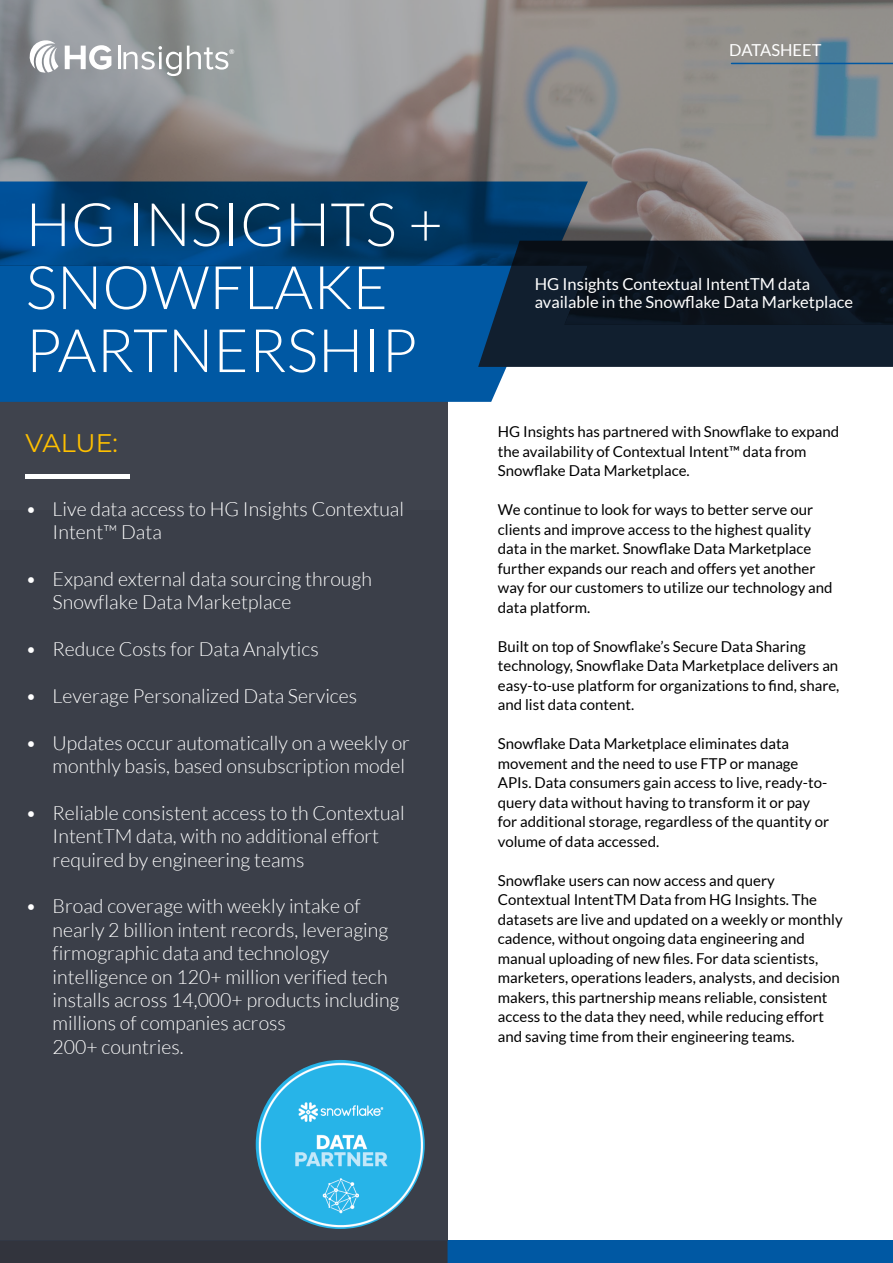
<style>
.page{position:relative;width:893px;height:1263px;background:#fff}
.page>*{position:absolute;margin:0;border:0;box-sizing:border-box;transform-origin:0 0}
.t1{font:300 60px/63px "Lato";color:#fff}
.t2{font:25.5px "Montserrat";letter-spacing:-.005em;color:#ffc000}
.t3{font:300 19.5px/23.4px "Lato";color:#fff}
.t4{font:16.5px/18px "Lato";color:#fff}
.t5{font:15px/19.5px "Lato";color:#000}
.t6{font:600 6.6px "Lato";color:#fff}
</style>
<div class="page">
<div style="left:0;top:1241px;width:893px;height:22px;background:#0058a3"></div>
<div style="left:0;top:394px;width:447px;height:847px;background:#353944"></div>
<div style="left:0;top:1241px;width:448px;height:22px;background:#32343d"></div>
<div style="left:0;top:325px;width:507px;height:77px;background:#0058a3"></div>
<div style="left:478px;top:325px;width:415px;height:42px;background:#111f2f"></div>
<img style="left:0;top:0;width:893px;height:325px">
<div style="left:26px;top:474px;width:104px;height:5px;background:#fff"></div>
<svg style="left:30px;top:40px;width:28px;height:33px"></svg>
<svg style="left:65px;top:45px;width:46px;height:25px"></svg>
<hr style="left:118px;top:46px;width:2px;height:23px;background:#fff">
<svg style="left:123px;top:46px;width:105px;height:30px"></svg>
<hr style="left:731px;top:63px;width:162px;height:1px;background:#0058a3">
<img style="left:256px;top:1060px;width:169px;height:169px;border-radius:85px">
<p class="t6" style="left:229px;top:48px;width:7px">®</p>
<p class="t4" style="left:729px;top:41px;width:94px">DATASHEET</p>
<h1 class="t1" style="left:26px;top:198px;width:419px">HG INSIGHTS +<br>SNOWFLAKE<br>PARTNERSHIP</h1>
<p class="t4" style="left:535px;top:275px;width:320px">HG Insights Contextual IntentTM data available in the Snowflake Data Marketplace</p>
<h2 class="t2" style="left:26px;top:428px;width:94px">VALUE:</h2>
<p class="t5" style="left:498px;top:422px;width:343px">HG Insights has partnered with Snowflake to expand the availability of Contextual Intent™ data from<br>Snowflake Data Marketplace.</p>
<p class="t5" style="left:498px;top:500px;width:336px">We continue to look for ways to better serve our clients and improve access to the highest quality data in the market. Snowflake Data Marketplace further expands our reach and offers yet another way for our customers to utilize our technology and data platform.</p>
<p class="t5" style="left:498px;top:637px;width:343px">Built on top of Snowflake’s Secure Data Sharing technology, Snowflake Data Marketplace delivers an easy-to-use platform for organizations to find, share, and list data content.</p>
<p class="t5" style="left:498px;top:734px;width:333px">Snowflake Data Marketplace eliminates data movement and the need to use FTP or manage APIs. Data consumers gain access to live, ready-to&shy;query data without having to transform it or pay for additional storage, regardless of the quantity or volume of data accessed.</p>
<p class="t5" style="left:498px;top:871px;width:346px">Snowflake users can now access and query Contextual IntentTM Data from HG Insights. The datasets are live and updated on a weekly or monthly cadence, without ongoing data engineering and manual uploading of new files. For data scientists, marketers, operations leaders, analysts, and decision makers, this partnership means reliable, consistent access to the data they need, while reducing effort and saving time from their engineering teams.</p>
<h3 class="t3" style="left:53px;top:498px;width:353px;text-indent:-27px">• Live data access to HG Insights Contextual<br>Intent™ Data</h3>
<h3 class="t3" style="left:53px;top:569px;width:321px;text-indent:-27px">• Expand external data sourcing through<br>Snowflake Data Marketplace</h3>
<h3 class="t3" style="left:26px;top:639px;width:295px">• Reduce Costs for Data Analytics</h3>
<h3 class="t3" style="left:26px;top:686px;width:333px">• Leverage Personalized Data Services</h3>
<h3 class="t3" style="left:26px;top:732px;width:386px;text-align:right">• Updates occur automatically on a weekly or monthly basis, based onsubscription model</h3>
<h3 class="t3" style="left:53px;top:803px;width:354px;text-indent:-27px">• Reliable consistent access to th Contextual<br>IntentTM data, with no additional effort required by engineering teams</h3>
<p class="t3" style="left:53px;top:896px;width:348px;text-indent:-27px">• Broad coverage with weekly intake of nearly 2 billion intent records, leveraging firmographic data and technology intelligence on 120+ million verified tech installs across 14,000+ products including millions of companies across<br>200+ countries.</p>
</div>
